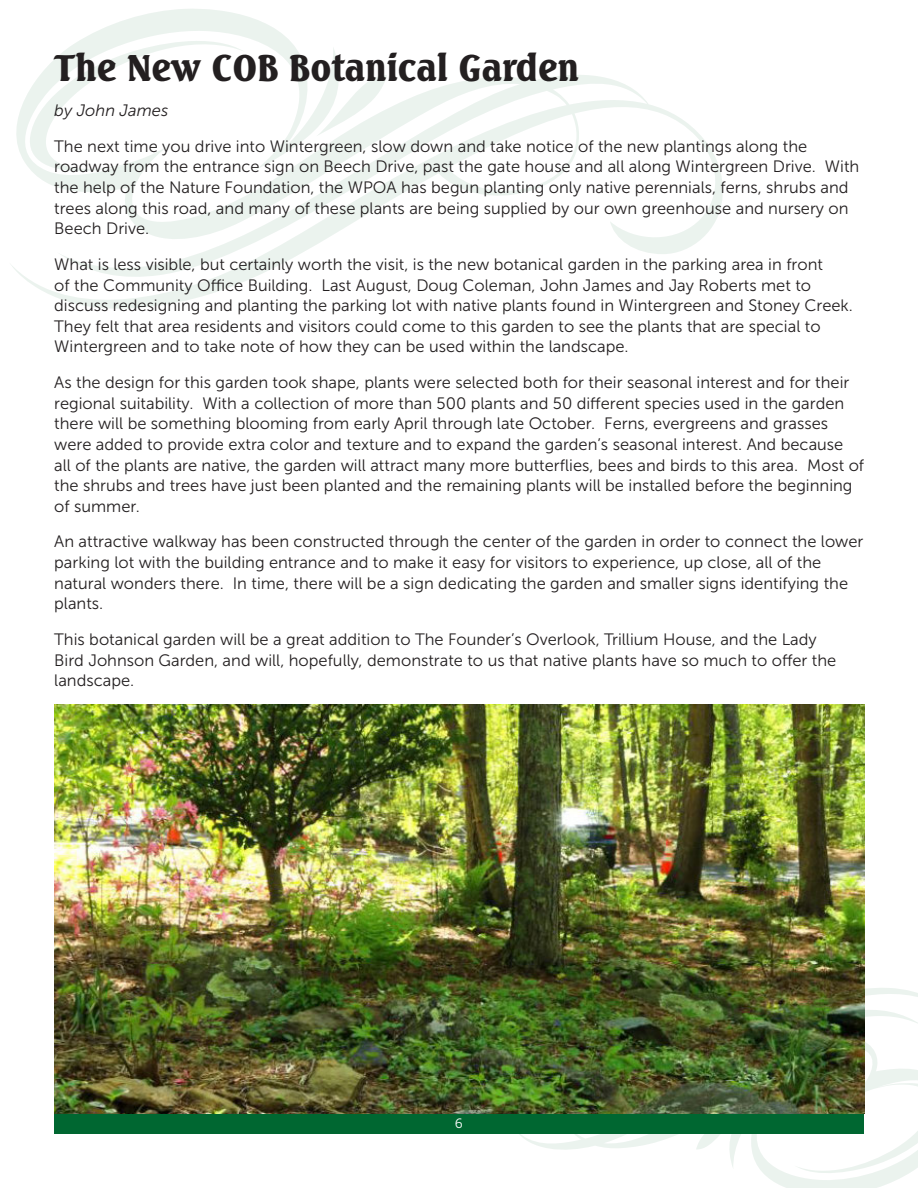
<style>
.page{position:relative;width:918px;height:1188px;background:#fff}
.page>*{position:absolute;margin:0;border:0;box-sizing:border-box;transform-origin:0 0}
.t1{font:900 36px "Saren";color:#231f20}
.t2{font:16.5px/20.7px "Museo Sans 300";color:#231f20}
.t3{font:italic 16.5px "Museo Sans 300";color:#231f20}
.t4{font:13.5px "Museo Sans 300";color:#fff}
</style>
<div class="page">
<div style="left:54px;top:1112px;width:810px;height:22px;background:#006731"></div>
<img style="left:55px;top:704px;width:810px;height:409px">
<svg style="left:11px;top:9px;width:712px;height:300px"></svg>
<img style="left:462px;top:986px;width:456px;height:202px">
<h1 class="t1" style="left:54px;top:50px;width:526px">The New COB Botanical Garden</h1>
<p class="t3" style="left:54px;top:102px;width:116px">by John James</p>
<p class="t2" style="left:54px;top:136px;width:807px">The next time you drive into Wintergreen, slow down and take notice of the new plantings along the roadway from the entrance sign on Beech Drive, past the gate house and all along Wintergreen Drive. With the help of the Nature Foundation, the WPOA has begun planting only native perennials, ferns, shrubs and trees along this road, and many of these plants are being supplied by our own greenhouse and nursery on Beech Drive.</p>
<p class="t2" style="left:54px;top:254px;width:800px">What is less visible, but certainly worth the visit, is the new botanical garden in the parking area in front<br>of the Community Office Building. Last August, Doug Coleman, John James and Jay Roberts met to discuss redesigning and planting the parking lot with native plants found in Wintergreen and Stoney Creek.<br>They felt that area residents and visitors could come to this garden to see the plants that are special to Wintergreen and to take note of how they can be used within the landscape.</p>
<p class="t2" style="left:54px;top:372px;width:811px">As the design for this garden took shape, plants were selected both for their seasonal interest and for their regional suitability. With a collection of more than 500 plants and 50 different species used in the garden there will be something blooming from early April through late October. Ferns, evergreens and grasses were added to provide extra color and texture and to expand the garden’s seasonal interest. And because all of the plants are native, the garden will attract many more butterflies, bees and birds to this area. Most of the shrubs and trees have just been planted and the remaining plants will be installed before the beginning of summer.</p>
<p class="t2" style="left:54px;top:532px;width:811px">An attractive walkway has been constructed through the center of the garden in order to connect the lower parking lot with the building entrance and to make it easy for visitors to experience, up close, all of the natural wonders there. In time, there will be a sign dedicating the garden and smaller signs identifying the plants.</p>
<p class="t2" style="left:54px;top:629px;width:784px">This botanical garden will be a great addition to The Founder’s Overlook, Trillium House, and the Lady<br>Bird Johnson Garden, and will, hopefully, demonstrate to us that native plants have so much to offer the landscape.</p>
<p class="t4" style="left:455px;top:1116px;width:10px">6</p>
</div>
